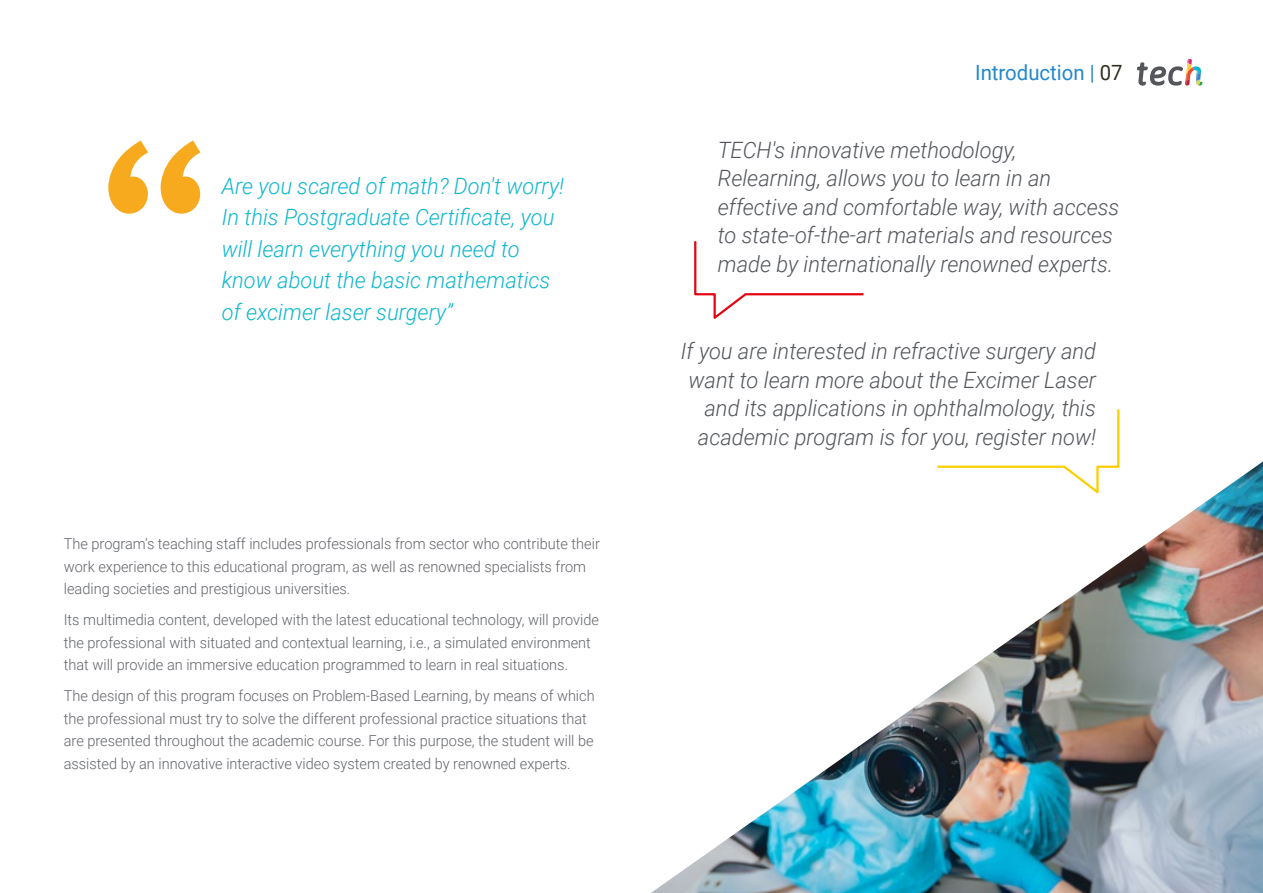
<style>
.page{position:relative;width:1263px;height:893px;background:#fff}
.page>*{position:absolute;margin:0;border:0;box-sizing:border-box;transform-origin:0 0}
.t1{font:italic 300 22.5px/28.5px "Roboto";color:#52555b}
.t2{font:italic 300 22.5px/31.5px "Roboto";color:#0fb6cf}
.t3{font:21px "Roboto";color:#2488c9}
.t4{font:300 15px/22.5px "Roboto";color:#61646a}
.s1{color:#312e20}
</style>
<div class="page">
<svg style="left:108px;top:140px;width:92px;height:74px"></svg>
<img style="left:651px;top:461px;width:612px;height:432px">
<svg style="left:1137px;top:59px;width:65px;height:27px"></svg>
<svg style="left:694px;top:241px;width:170px;height:78px"></svg>
<svg style="left:935px;top:409px;width:185px;height:88px"></svg>
<h1 class="t2" style="left:222px;top:169px;width:344px">Are you scared of math? Don't worry!<br>In this Postgraduate Certificate, you will learn everything you need to know about the basic mathematics of excimer laser surgery”</h1>
<p class="t4" style="left:64px;top:532px;width:538px">The program’s teaching staff includes professionals from sector who contribute their work experience to this educational program, as well as renowned specialists from leading societies and prestigious universities.</p>
<p class="t4" style="left:64px;top:608px;width:537px">Its multimedia content, developed with the latest educational technology, will provide the professional with situated and contextual learning, i.e., a simulated environment that will provide an immersive education programmed to learn in real situations.</p>
<p class="t4" style="left:64px;top:684px;width:532px">The design of this program focuses on Problem-Based Learning, by means of which the professional must try to solve the different professional practice situations that are presented throughout the academic course. For this purpose, the student will be assisted by an innovative interactive video system created by renowned experts.</p>
<h2 class="t3" style="left:975px;top:57px;width:149px">Introduction | <span class="s1">07</span></h2>
<h1 class="t1" style="left:718px;top:135px;width:403px">TECH's innovative methodology, Relearning, allows you to learn in an effective and comfortable way, with access to state-of-the-art materials and resources made by internationally renowned experts.</h1>
<h1 class="t1" style="left:681px;top:336px;width:417px;text-align:right">If you are interested in refractive surgery and want to learn more about the Excimer Laser and its applications in ophthalmology, this academic program is for you, register now!</h1>
</div>
